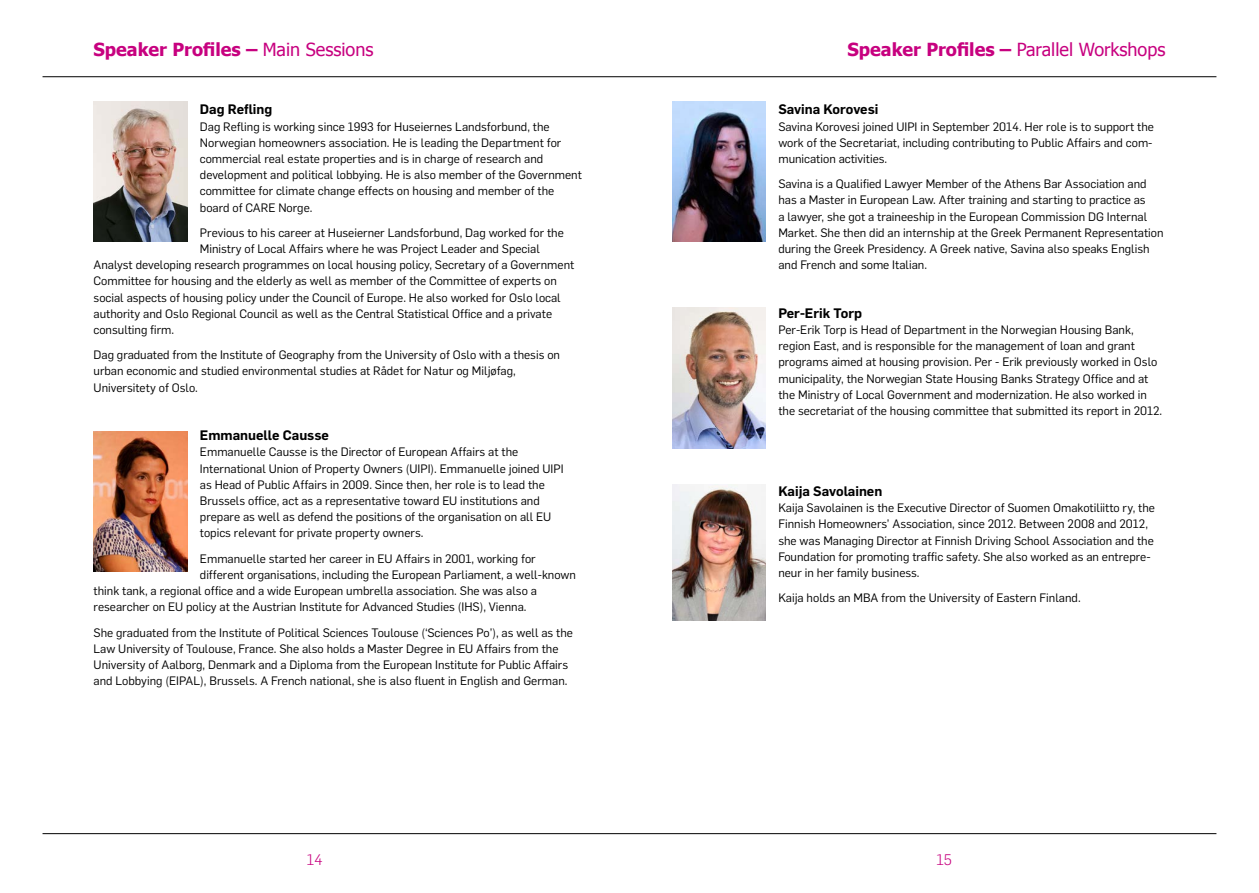
<style>
.page{position:relative;width:1259px;height:893px;background:#fff}
.page>*{position:absolute;margin:0;border:0;box-sizing:border-box;transform-origin:0 0}
.t1{font:18px "Tahoma";color:#c7017f}
.t2{font:700 18px "Tahoma";color:#c7017f}
.t3{font:300 15px "Flama";color:#c7017f}
.t4{font:600 13.5px "Flama";color:#000}
.t5{font:12px/16.2px "Flama";color:#000}
.s1{font-weight:400}
.s2{font-weight:700}
</style>
<div class="page">
<hr style="left:43px;top:833px;width:1173px;height:1px;background:#000">
<hr style="left:43px;top:76px;width:1173px;height:1px;background:#000">
<img style="left:94px;top:102px;width:93px;height:140px">
<img style="left:94px;top:431px;width:93px;height:140px">
<img style="left:672px;top:102px;width:93px;height:140px">
<img style="left:672px;top:308px;width:93px;height:140px">
<img style="left:672px;top:484px;width:93px;height:136px">
<h1 class="t2" style="left:94px;top:38px;width:281px">Speaker Profiles – <span class="s1">Main Sessions</span></h1>
<h1 class="t1" style="left:847px;top:38px;width:319px"><span class="s2">Speaker Profiles –</span> Parallel Workshops</h1>
<p class="t4" style="left:200px;top:100px;width:74px">Dag Refling</p>
<p class="t5" style="left:200px;top:118px;width:383px">Dag Refling is working since 1993 for Huseiernes Landsforbund, the Norwegian homeowners association. He is leading the Department for commercial real estate properties and is in charge of research and development and political lobbying. He is also member of the Government committee for climate change effects on housing and member of the board of CARE Norge.</p>
<p class="t5" style="left:200px;top:224px;width:365px">Previous to his career at Huseierner Landsforbund, Dag worked for the</p>
<p class="t5" style="left:200px;top:240px;width:341px">Ministry of Local Affairs where he was Project Leader and Special</p>
<p class="t5" style="left:94px;top:256px;width:482px">Analyst developing research programmes on local housing policy, Secretary of a Government</p>
<p class="t5" style="left:94px;top:272px;width:465px">Committee for housing and the elderly as well as member of the Committee of experts on</p>
<p class="t5" style="left:94px;top:289px;width:469px">social aspects of housing policy under the Council of Europe. He also worked for Oslo local</p>
<p class="t5" style="left:94px;top:305px;width:460px">authority and Oslo Regional Council as well as the Central Statistical Office and a private</p>
<p class="t5" style="left:94px;top:321px;width:82px">consulting firm.</p>
<p class="t5" style="left:94px;top:346px;width:468px">Dag graduated from the Institute of Geography from the University of Oslo with a thesis on urban economic and studied environmental studies at Rådet for Natur og Miljøfag,<br>Universitety of Oslo.</p>
<p class="t4" style="left:200px;top:426px;width:131px">Emmanuelle Causse</p>
<p class="t5" style="left:200px;top:443px;width:365px">Emmanuelle Causse is the Director of European Affairs at the International Union of Property Owners (UIPI). Emmanuelle joined UIPI as Head of Public Affairs in 2009. Since then, her role is to lead the Brussels office, act as a representative toward EU institutions and prepare as well as defend the positions of the organisation on all EU topics relevant for private property owners.</p>
<p class="t5" style="left:200px;top:550px;width:337px">Emmanuelle started her career in EU Affairs in 2001, working for</p>
<p class="t5" style="left:200px;top:566px;width:378px">different organisations, including the European Parliament, a well-known</p>
<p class="t5" style="left:94px;top:582px;width:445px">think tank, a regional office and a wide European umbrella association. She was also a</p>
<p class="t5" style="left:94px;top:598px;width:434px">researcher on EU policy at the Austrian Institute for Advanced Studies (IHS), Vienna.</p>
<p class="t5" style="left:94px;top:623px;width:481px">She graduated from the Institute of Political Sciences Toulouse (‘Sciences Po’), as well as the Law University of Toulouse, France. She also holds a Master Degree in EU Affairs from the University of Aalborg, Denmark and a Diploma from the European Institute for Public Affairs and Lobbying (EIPAL), Brussels. A French national, she is also fluent in English and German.</p>
<p class="t4" style="left:778px;top:100px;width:102px">Savina Korovesi</p>
<p class="t5" style="left:778px;top:118px;width:377px;text-align:justify">Savina Korovesi joined UIPI in September 2014. Her role is to support the work of the Secretariat, including contributing to Public Affairs and com&shy;munication activities.</p>
<p class="t5" style="left:778px;top:175px;width:387px">Savina is a Qualified Lawyer Member of the Athens Bar Association and has a Master in European Law. After training and starting to practice as<br>a lawyer, she got a traineeship in the European Commission DG Internal Market. She then did an internship at the Greek Permanent Representation during the Greek Presidency. A Greek native, Savina also speaks English and French and some Italian.</p>
<p class="t4" style="left:778px;top:303px;width:85px">Per-Erik Torp</p>
<p class="t5" style="left:778px;top:321px;width:385px">Per-Erik Torp is Head of Department in the Norwegian Housing Bank, region East, and is responsible for the management of loan and grant programs aimed at housing provision. Per - Erik previously worked in Oslo municipality, the Norwegian State Housing Banks Strategy Office and at the Ministry of Local Government and modernization. He also worked in the secretariat of the housing committee that submitted its report in 2012.</p>
<p class="t4" style="left:778px;top:481px;width:105px">Kaija Savolainen</p>
<p class="t5" style="left:778px;top:499px;width:378px">Kaija Savolainen is the Executive Director of Suomen Omakotiliitto ry, the Finnish Homeowners’ Association, since 2012. Between 2008 and 2012, she was Managing Director at Finnish Driving School Association and the Foundation for promoting traffic safety. She also worked as an entrepre&shy;neur in her family business.</p>
<p class="t5" style="left:778px;top:589px;width:304px">Kaija holds an MBA from the University of Eastern Finland.</p>
<p class="t3" style="left:307px;top:849px;width:17px">14</p>
<p class="t3" style="left:936px;top:849px;width:17px">15</p>
</div>
